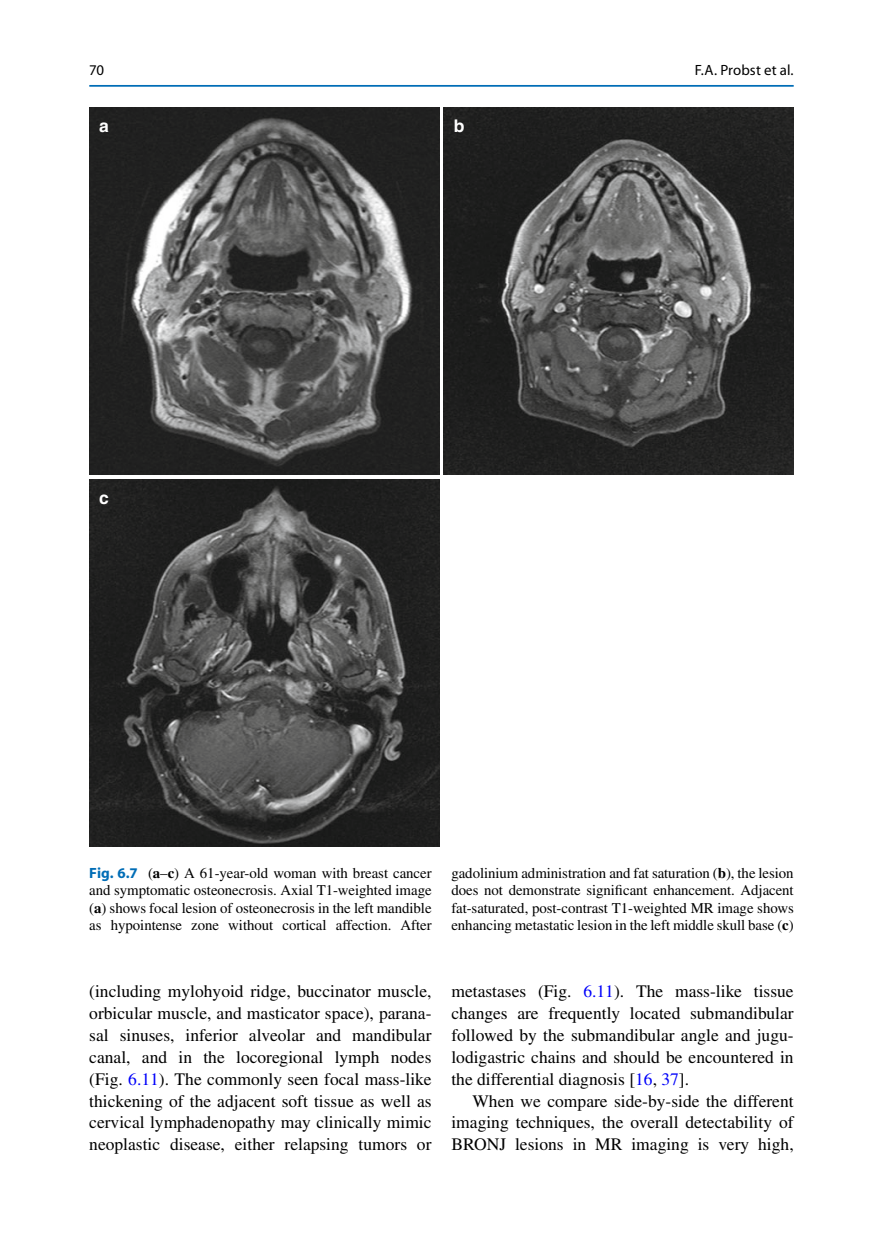
<style>
.page{position:relative;width:883px;height:1260px;background:#fff}
.page>*{position:absolute;margin:0;border:0;box-sizing:border-box;transform-origin:0 0}
.t1{font:17.5px/21.9px "Ffjkbc Times";color:#000;text-align:justify}
.t2{font:700 17.5px "Trdmxq Helvetica";color:#fff}
.t3{font:14.88px/17.5px "Ffjkbc Times";letter-spacing:-.005em;color:#000;text-align:justify}
.t4{font:14.88px "Wmlgqb Myriad";color:#000}
.s1{font-family:"Qrrpvv Myriad";font-weight:700;color:#006db6}
.s2{font-family:"Nhyvsv Times";font-weight:700}
.s3{color:#0000fa}
</style>
<div class="page">
<img style="left:89px;top:107px;width:350px;height:367px">
<img style="left:444px;top:107px;width:350px;height:367px">
<img style="left:89px;top:479px;width:350px;height:367px">
<hr style="left:89px;top:85px;width:705px;height:2px;background:#006db6">
<p class="t4" style="left:89px;top:64px;width:16px">70</p>
<p class="t2" style="left:99px;top:116px;width:11px">a</p>
<p class="t2" style="left:99px;top:488px;width:11px">c</p>
<p class="t2" style="left:454px;top:116px;width:12px">b</p>
<p class="t4" style="left:695px;top:64px;width:100px">F.A. Probst et al.</p>
<p class="t3" style="left:89px;top:865px;width:344px"><span class="s1">Fig. 6.7</span> ( <span class="s2">a</span> – <span class="s2">c</span> ) A 61-year-old woman with breast cancer and symptomatic osteonecrosis. Axial T1-weighted image ( <span class="s2">a</span> ) shows focal lesion of osteonecrosis in the left mandible as hypointense zone without cortical affection. After</p>
<p class="t3" style="left:451px;top:865px;width:344px">gadolinium administration and fat saturation ( <span class="s2">b</span> ), the lesion does not demonstrate significant enhancement. Adjacent fat- saturated, post-contrast T1-weighted MR image shows enhancing metastatic lesion in the left middle skull base (<span class="s2">c</span>)</p>
<p class="t1" style="left:89px;top:982px;width:344px">(including mylohyoid ridge, buccinator muscle, orbicular muscle, and masticator space), parana&shy;sal sinuses, inferior alveolar and mandibular canal, and in the locoregional lymph nodes (Fig. <span class="s3">6.11</span> ). The commonly seen focal mass-like thickening of the adjacent soft tissue as well as cervical lymphadenopathy may clinically mimic neoplastic disease, either relapsing tumors or</p>
<p class="t1" style="left:451px;top:982px;width:344px">metastases (Fig. <span class="s3">6.11</span> ). The mass-like tissue changes are frequently located submandibular followed by the submandibular angle and jugu&shy;lodigastric chains and should be encountered in the differential diagnosis [ <span class="s3">16</span> , <span class="s3">37</span> ].</p>
<p class="t1" style="left:451px;top:1091px;width:344px;text-indent:21px">When we compare side-by-side the different imaging techniques, the overall detectability of BRONJ lesions in MR imaging is very high,</p>
</div>
